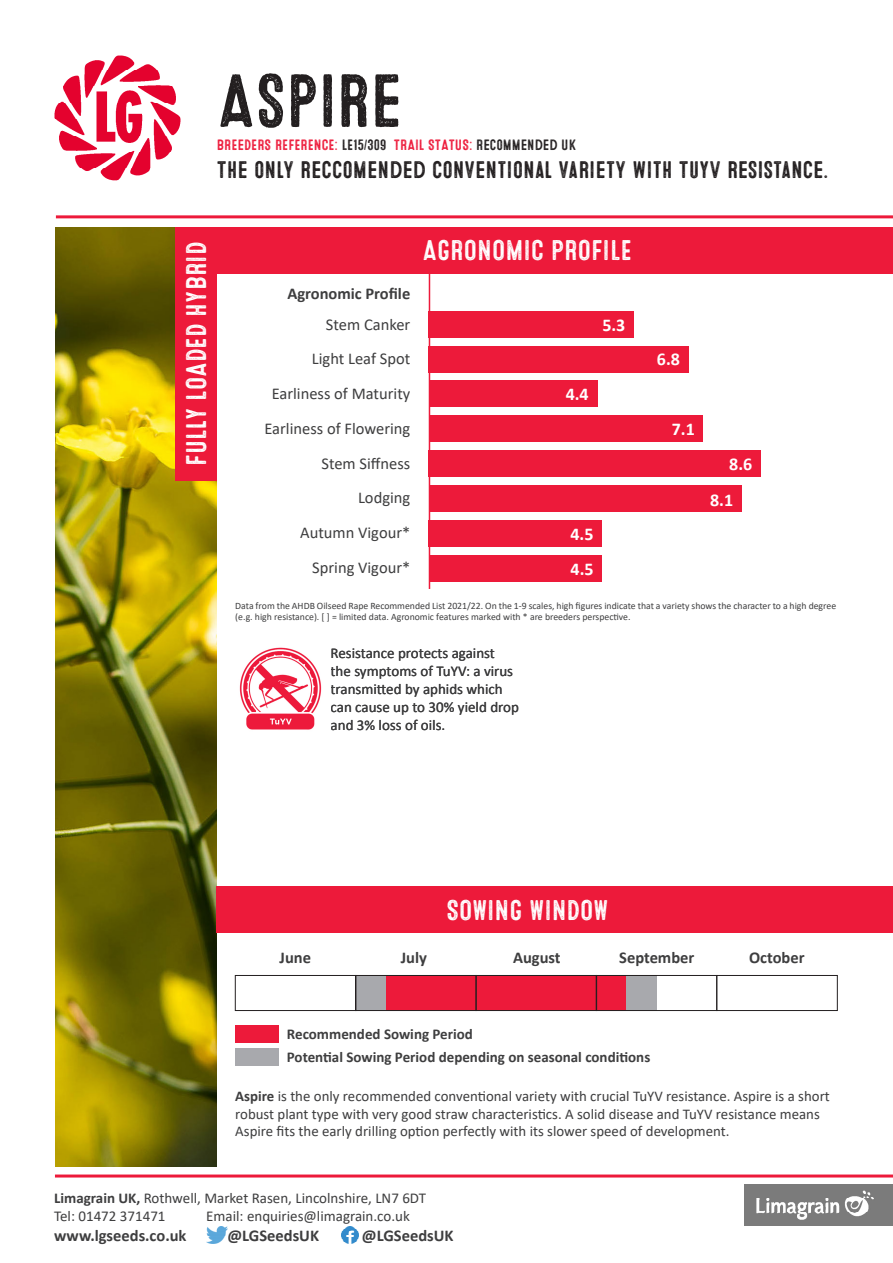
<style>
.page{position:relative;width:893px;height:1263px;background:#fff}
.page>*{position:absolute;margin:0;border:0;box-sizing:border-box;transform-origin:0 0}
.t1{font:75px "Microbrew Three";letter-spacing:-.01em;color:#231f20}
.t2{font:28.5px "Microbrew Three";color:#fff}
.t3{font:24px "Microbrew Three";letter-spacing:-.01em;color:#231f20}
.t4{font:700 18px "Calibri";color:#fff}
.t5{font:16.5px "Calibri";color:#3e3e3f}
.t6{font:700 16.5px "Calibri";color:#3e3e3f}
.t7{font:15px/18px "Calibri";color:#3e3e3f}
.t8{font:700 15px "Calibri";color:#3e3e3f}
.t9{font:15px "Microbrew Three";color:#ed1a3a}
.t10{font:14.85px/17.9px "Calibri";color:#3e3e3f}
.t11{font:9.75px/11.7px "Calibri";color:#3e3e3f}
.s1{color:#231f20}
.s2{font-weight:700}
</style>
<div class="page">
<img style="left:55px;top:55px;width:126px;height:126px">
<img style="left:744px;top:1184px;width:149px;height:41px">
<hr style="left:55px;top:1174px;width:838px;height:3px;background:#ed1a3a">
<img style="left:206px;top:1227px;width:21px;height:16px">
<hr style="left:56px;top:215px;width:837px;height:3px;background:#ed1a3a">
<svg style="left:341px;top:1227px;width:17px;height:16px"></svg>
<div style="left:356px;top:976px;width:60px;height:35px;background:#a8a9ad"></div>
<div style="left:386px;top:975px;width:240px;height:35px;background:#ed1a3a"></div>
<div style="left:626px;top:975px;width:30px;height:35px;background:#a8a9ad"></div>
<img style="left:56px;top:227px;width:161px;height:939px">
<div style="left:176px;top:227px;width:717px;height:47px;background:#ed1a3a"></div>
<div style="left:217px;top:886px;width:676px;height:47px;background:#ed1a3a"></div>
<div style="left:176px;top:227px;width:41px;height:253px;background:#ed1a3a"></div>
<hr style="left:429px;top:268px;width:1px;height:321px;background:#ed1a3a">
<div style="left:429px;top:311px;width:205px;height:27px;background:#ed1a3a"></div>
<div style="left:429px;top:346px;width:260px;height:26px;background:#ed1a3a"></div>
<div style="left:429px;top:520px;width:173px;height:27px;background:#ed1a3a"></div>
<div style="left:430px;top:555px;width:172px;height:26px;background:#ed1a3a"></div>
<div style="left:429px;top:380px;width:168px;height:27px;background:#ed1a3a"></div>
<div style="left:429px;top:415px;width:274px;height:27px;background:#ed1a3a"></div>
<div style="left:429px;top:450px;width:332px;height:27px;background:#ed1a3a"></div>
<div style="left:429px;top:485px;width:313px;height:27px;background:#ed1a3a"></div>
<div style="left:235px;top:975px;width:121px;height:36px;border:1px solid #231f20"></div>
<div style="left:235px;top:1025px;width:44px;height:17px;background:#ed1a3a"></div>
<div style="left:235px;top:1048px;width:44px;height:17px;background:#a8a9ad"></div>
<div style="left:716px;top:975px;width:122px;height:36px;border:1px solid #231f20"></div>
<img style="left:239px;top:647px;width:83px;height:83px">
<div style="left:355px;top:975px;width:121px;height:36px;border:1px solid #231f20"></div>
<div style="left:476px;top:975px;width:121px;height:36px;border:1px solid #231f20"></div>
<div style="left:596px;top:975px;width:121px;height:36px;border:1px solid #231f20"></div>
<p class="t1" style="left:217px;top:58px;width:187px">ASPIRE</p>
<p class="t9" style="left:217px;top:136px;width:361px">BREEDERS REFERENCE: <span class="s1">LE15/309</span> TRAIL STATUS: <span class="s1">RECOMMENDED UK</span></p>
<p class="t3" style="left:217px;top:156px;width:613px">THE ONLY RECCOMENDED CONVENTIONAL VARIETY WITH TUYV RESISTANCE.</p>
<p class="t2" style="left:180px;top:465px;width:225px;rotate:-90deg">FULLY LOADED HYBRID</p>
<p class="t6" style="left:287px;top:282px;width:125px">Agronomic Profile</p>
<p class="t5" style="left:326px;top:313px;width:86px">Stem Canker</p>
<p class="t5" style="left:312px;top:347px;width:100px">Light Leaf Spot</p>
<p class="t5" style="left:272px;top:382px;width:140px">Earliness of Maturity</p>
<p class="t5" style="left:264px;top:417px;width:147px">Earliness of Flowering</p>
<p class="t5" style="left:321px;top:452px;width:90px">Stem Siffness</p>
<p class="t5" style="left:358px;top:486px;width:54px">Lodging</p>
<p class="t5" style="left:300px;top:521px;width:112px">Autumn Vigour*</p>
<p class="t5" style="left:312px;top:556px;width:100px">Spring Vigour*</p>
<p class="t2" style="left:423px;top:234px;width:211px">AGRONOMIC PROFILE</p>
<p class="t4" style="left:602px;top:313px;width:25px">5.3</p>
<p class="t4" style="left:566px;top:382px;width:25px">4.4</p>
<p class="t4" style="left:570px;top:521px;width:25px">4.5</p>
<p class="t4" style="left:571px;top:556px;width:25px">4.5</p>
<p class="t4" style="left:657px;top:347px;width:25px">6.8</p>
<p class="t4" style="left:672px;top:416px;width:25px">7.1</p>
<p class="t4" style="left:729px;top:451px;width:25px">8.6</p>
<p class="t4" style="left:710px;top:487px;width:25px">8.1</p>
<p class="t11" style="left:235px;top:599px;width:602px">Data from the AHDB Oilseed Rape Recommended List 2021/22. On the 1-9 scales, high figures indicate that a variety shows the character to a high degree (e.g. high resistance). [ ] = limited data. Agronomic features marked with * are breeders perspective.</p>
<p class="t7" style="left:331px;top:644px;width:190px">Resistance protects against the symptoms of TuYV: a virus transmitted by aphids which can cause up to 30% yield drop and 3% loss of oils.</p>
<p class="t2" style="left:446px;top:894px;width:163px">SOWING WINDOW</p>
<p class="t6" style="left:280px;top:946px;width:33px">June</p>
<p class="t6" style="left:401px;top:946px;width:28px">July</p>
<p class="t6" style="left:513px;top:946px;width:49px">August</p>
<p class="t6" style="left:619px;top:946px;width:77px">September</p>
<p class="t6" style="left:749px;top:946px;width:57px">October</p>
<p class="t8" style="left:287px;top:1023px;width:188px">Recommended Sowing Period</p>
<p class="t8" style="left:287px;top:1046px;width:365px">Potential Sowing Period depending on seasonal conditions</p>
<p class="t10" style="left:235px;top:1086px;width:596px"><span class="s2">Aspire</span> is the only recommended conventional variety with crucial TuYV resistance. Aspire is a short robust plant type with very good straw characteristics. A solid disease and TuYV resistance means<br>Aspire fits the early drilling option perfectly with its slower speed of development.</p>
<p class="t7" style="left:54px;top:1188px;width:374px"><span class="s2">Limagrain UK,</span> Rothwell, Market Rasen, Lincolnshire, LN7 6DT<br>Tel: 01472 371471</p>
<p class="t7" style="left:206px;top:1206px;width:205px">Email: enquiries@limagrain.co.uk</p>
<p class="t6" style="left:54px;top:1223px;width:134px">www.lgseeds.co.uk</p>
<p class="t6" style="left:227px;top:1223px;width:93px">@LGSeedsUK</p>
<p class="t6" style="left:362px;top:1224px;width:93px">@LGSeedsUK</p>
</div>
